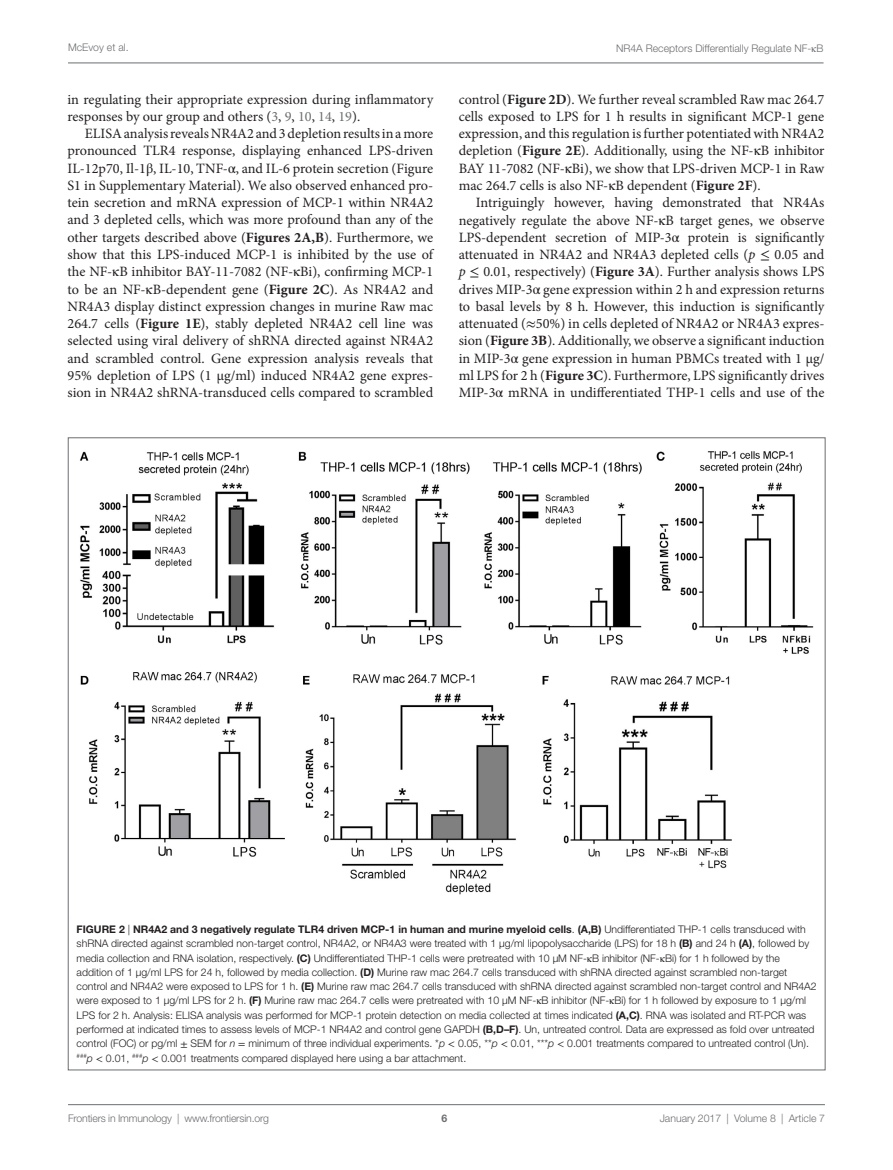
<style>
.page{position:relative;width:893px;height:1170px;background:#fff}
.page>*{position:absolute;margin:0;border:0;box-sizing:border-box;transform-origin:0 0}
.t1{font:14.25px/17.2px "Minion Pro";color:#231f20;text-align:justify}
.t2{font:300 10.5px/14.2px "Helvetica Neue LT Std";color:#231f20}
.t3{font:300 10.5px "Helvetica Neue LT Std";color:#6c6d70}
.t4{font:700 10.5px "Helvetica Neue LT Std";color:#6c6d70}
.s1{font-family:"STIX General";font-weight:400}
.s2{color:#6c6d70}
.s3{font-family:"STIX General"}
.s4{font-weight:700}
.s5{font-style:italic}
</style>
<div class="page">
<img style="left:80px;top:451px;width:734px;height:444px">
<hr style="left:68px;top:63px;width:756px;height:1px;background:#6c6d70">
<hr style="left:68px;top:1104px;width:757px;height:1px;background:#6c6d70">
<p class="t3" style="left:68px;top:41px;width:62px">McEvoy et al.</p>
<p class="t3" style="left:616px;top:42px;width:209px">NR4A Receptors Differentially Regulate NF-<span class="s1">κ</span>B</p>
<p class="t1" style="left:68px;top:90px;width:367px">in regulating their appropriate expression during inflammatory responses by our group and others (<span class="s2">3</span>, <span class="s2">9</span>, <span class="s2">10</span>, <span class="s2">14</span>, <span class="s2">19</span>).</p>
<p class="t1" style="left:68px;top:125px;width:367px;text-indent:17px">ELISA analysis reveals NR4A2 and 3 depletion results in a more pronounced TLR4 response, displaying enhanced LPS-driven IL-12p70, Il-1<span class="s3">β</span>, IL-10, TNF-<span class="s3">α</span>, and IL-6 protein secretion (Figure S1 in Supplementary Material). We also observed enhanced pro&shy;tein secretion and mRNA expression of MCP-1 within NR4A2 and 3 depleted cells, which was more profound than any of the other targets described above (<span class="s4">Figures 2A,B</span>). Furthermore, we show that this LPS-induced MCP-1 is inhibited by the use of the NF-<span class="s3">κ</span>B inhibitor BAY-11-7082 (NF-<span class="s3">κ</span>Bi), confirming MCP-1 to be an NF-<span class="s3">κ</span>B-dependent gene (<span class="s4">Figure 2C</span>). As NR4A2 and NR4A3 display distinct expression changes in murine Raw mac 264.7 cells (<span class="s4">Figure 1E</span>), stably depleted NR4A2 cell line was selected using viral delivery of shRNA directed against NR4A2 and scrambled control. Gene expression analysis reveals that 95% depletion of LPS (1 µg/ml) induced NR4A2 gene expres&shy;sion in NR4A2 shRNA-transduced cells compared to scrambled</p>
<p class="t1" style="left:459px;top:91px;width:367px">control (<span class="s4">Figure 2D</span>). We further reveal scrambled Raw mac 264.7 cells exposed to LPS for 1 h results in significant MCP-1 gene expression, and this regulation is further potentiated with NR4A2 depletion (<span class="s4">Figure 2E</span>). Additionally, using the NF-<span class="s3">κ</span>B inhibitor BAY 11-7082 (NF-<span class="s3">κ</span>Bi), we show that LPS-driven MCP-1 in Raw mac 264.7 cells is also NF-<span class="s3">κ</span>B dependent (<span class="s4">Figure 2F</span>).</p>
<p class="t1" style="left:459px;top:194px;width:367px;text-indent:17px">Intriguingly however, having demonstrated that NR4As negatively regulate the above NF-<span class="s3">κ</span>B target genes, we observe LPS-dependent secretion of MIP-3<span class="s3">α</span> protein is significantly attenuated in NR4A2 and NR4A3 depleted cells (<span class="s5">p</span> <span class="s3">≤</span> 0.05 and <span class="s5">p</span> <span class="s3">≤</span> 0.01, respectively) (<span class="s4">Figure 3A</span>). Further analysis shows LPS drives MIP-3<span class="s3">α</span> gene expression within 2 h and expression returns to basal levels by 8 h. However, this induction is significantly attenuated (<span class="s3">≈</span>50%) in cells depleted of NR4A2 or NR4A3 expres&shy;sion (<span class="s4">Figure 3B</span>). Additionally, we observe a significant induction in MIP-3<span class="s3">α</span> gene expression in human PBMCs treated with 1 µg/ ml LPS for 2 h (<span class="s4">Figure 3C</span>). Furthermore, LPS significantly drives MIP-3<span class="s3">α</span> mRNA in undifferentiated THP-1 cells and use of the</p>
<p class="t2" style="left:77px;top:922px;width:742px"><span class="s4">FIG URE 2</span> | <span class="s4">NR4A2 and 3 negatively regulate TLR4 driven MCP-1 in human and murine myeloid cells</span>. <span class="s4">(A,B)</span> Undifferentiated THP-1 cells transduced with shRNA directed against scrambled non-target control, NR4A2, or NR4A3 were treated with 1 µg/ml lipopolysaccharide (LPS) for 18 h <span class="s4">(B)</span> and 24 h <span class="s4">(A)</span>, followed by media collection and RNA isolation, respectively. <span class="s4">(C)</span> Undifferentiated THP-1 cells were pretreated with 10 µM NF-<span class="s1">κ</span>B inhibitor (NF-<span class="s1">κ</span>Bi) for 1 h followed by the addition of 1 µg/ml LPS for 24 h, followed by media collection. <span class="s4">(D)</span> Murine raw mac 264.7 cells transduced with shRNA directed against scrambled non-target control and NR4A2 were exposed to LPS for 1 h. <span class="s4">(E)</span> Murine raw mac 264.7 cells transduced with shRNA directed against scrambled non-target control and NR4A2 were exposed to 1 µg/ml LPS for 2 h. <span class="s4">(F)</span> Murine raw mac 264.7 cells were pretreated with 10 µM NF-<span class="s1">κ</span>B inhibitor (NF-<span class="s1">κ</span>Bi) for 1 h followed by exposure to 1 µg/ml LPS for 2 h. Analysis: ELISA analysis was performed for MCP-1 protein detection on media collected at times indicated <span class="s4">(A,C)</span>. RNA was isolated and RT-PCR was performed at indicated times to assess levels of MCP-1 NR4A2 and control gene GAPDH <span class="s4">(B,D–F)</span>. Un, untreated control. Data are expressed as fold over untreated control (FOC) or pg/ml <span class="s1">±</span> SEM for <span class="s5">n</span> <span class="s1">=</span> minimum of three individual experiments. *<span class="s5">p</span> <span class="s1">&lt;</span> 0.05, **<span class="s5">p</span> <span class="s1">&lt;</span> 0.01, ***<span class="s5">p</span> <span class="s1">&lt;</span> 0.001 treatments compared to untreated control (Un). <sup>###</sup><span class="s5">p</span> <span class="s1">&lt;</span> 0.01, <sup>###</sup><span class="s5">p</span> <span class="s1">&lt;</span> 0.001 treatments compared displayed here using a bar attachment.</p>
<p class="t3" style="left:68px;top:1111px;width:203px">Frontiers in Immunology | www.frontiersin.org</p>
<p class="t3" style="left:660px;top:1111px;width:167px">January 2017 | Volume 8 | Article 7</p>
<p class="t4" style="left:441px;top:1111px;width:7px">6</p>
</div>
